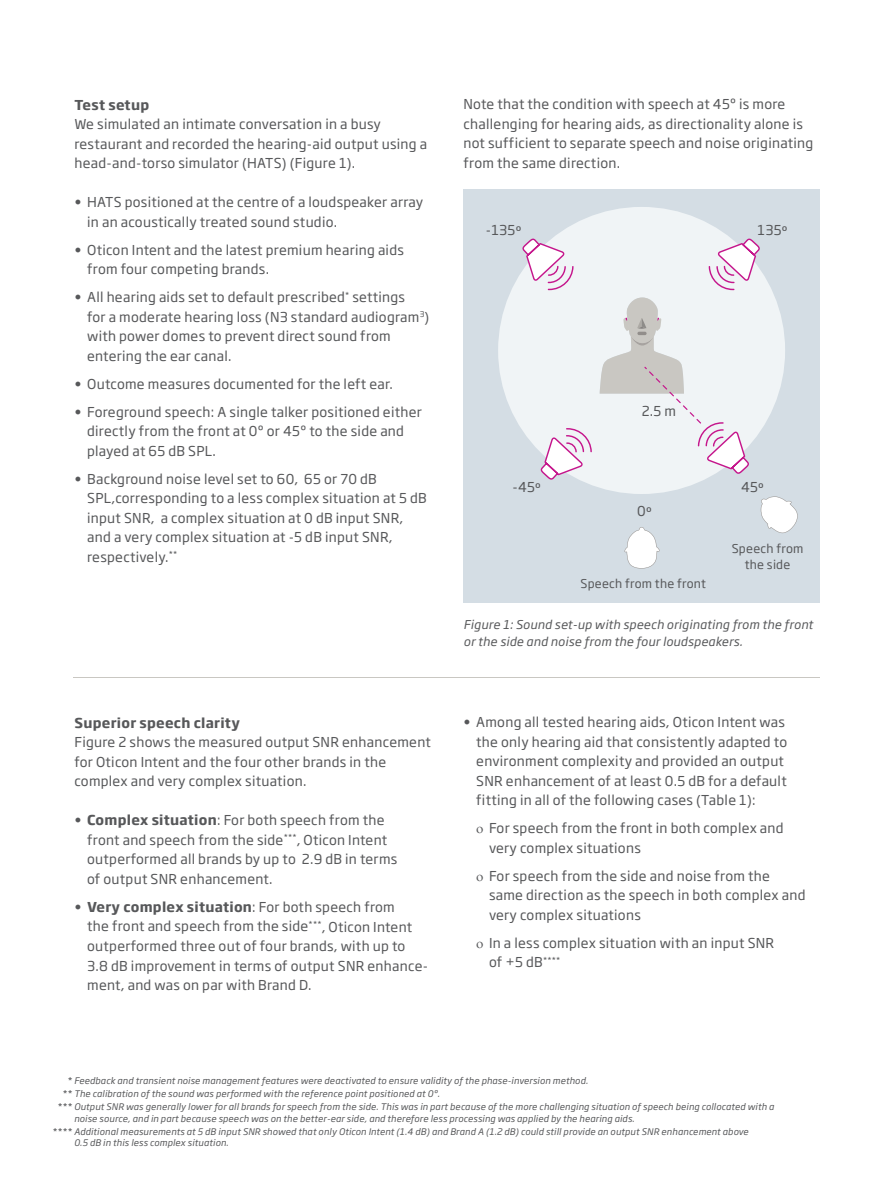
<style>
.page{position:relative;width:893px;height:1191px;background:#fff}
.page>*{position:absolute;margin:0;border:0;box-sizing:border-box;transform-origin:0 0}
.t1{font:13.5px/19.5px "Soho Gothic Pro";letter-spacing:.02em;color:#57585a}
.t2{font:700 13.5px "Soho Gothic Pro";letter-spacing:.02em;color:#57585a}
.t3{font:italic 12px/16.5px "Soho Gothic Pro";letter-spacing:.02em;color:#57585a}
.t4{font:12px/16.5px "Soho Gothic Pro";letter-spacing:.02em;color:#57585a;text-align:center}
.t5{font:italic 9px/13.5px "Soho Gothic Pro";letter-spacing:.02em;color:#57585a}
.s1{font-weight:700}
</style>
<div class="page">
<hr style="left:73px;top:677px;width:747px;height:1px;background:#c9c7c2">
<div style="left:463px;top:189px;width:357px;height:413px;background:#d4dde4"></div>
<svg style="left:498px;top:207px;width:287px;height:287px;fill:#f0f4f6"></svg>
<svg style="left:540px;top:428px;width:52px;height:52px;background:#ecdaea"></svg>
<svg style="left:600px;top:297px;width:149px;height:177px;background:#e8e8eb"></svg>
<svg style="left:522px;top:238px;width:52px;height:52px;background:#ecdaea"></svg>
<svg style="left:709px;top:238px;width:51px;height:52px;background:#ecdaea"></svg>
<svg style="left:761px;top:496px;width:37px;height:37px"></svg>
<svg style="left:624px;top:527px;width:35px;height:41px"></svg>
<p class="t2" style="left:74px;top:94px;width:76px">Test setup</p>
<p class="t1" style="left:74px;top:114px;width:354px">We simulated an intimate conversation in a busy restaurant and recorded the hearing-aid output using a head-and-torso simulator (HATS) (Figure 1).</p>
<p class="t1" style="left:87px;top:192px;width:338px;text-indent:-13px">• HATS positioned at the centre of a loudspeaker array in an acoustically treated sound studio.</p>
<p class="t1" style="left:87px;top:239px;width:318px;text-indent:-13px">• Oticon Intent and the latest premium hearing aids from four competing brands.</p>
<p class="t1" style="left:87px;top:287px;width:344px;text-indent:-13px">• All hearing aids set to default prescribed<sup>*</sup> settings<br>for a moderate hearing loss (N3 standard audiogram<sup>3</sup>) with power domes to prevent direct sound from entering the ear canal.</p>
<p class="t1" style="left:74px;top:373px;width:320px">• Outcome measures documented for the left ear.</p>
<p class="t1" style="left:87px;top:401px;width:336px;text-indent:-13px">• Foreground speech: A single talker positioned either directly from the front at 0º or 45º to the side and played at 65 dB SPL.</p>
<p class="t1" style="left:87px;top:468px;width:341px;text-indent:-13px">• Background noise level set to 60, 65 or 70 dB SPL,corresponding to a less complex situation at 5 dB input SNR, a complex situation at 0 dB input SNR, and a very complex situation at -5 dB input SNR, respectively.<sup>**</sup></p>
<p class="t2" style="left:74px;top:712px;width:167px">Superior speech clarity</p>
<p class="t1" style="left:74px;top:732px;width:358px">Figure 2 shows the measured output SNR enhancement for Oticon Intent and the four other brands in the complex and very complex situation.</p>
<p class="t1" style="left:87px;top:810px;width:312px;text-indent:-13px">• <span class="s1">Complex situation</span>: For both speech from the front and speech from the side<sup>***</sup>, Oticon Intent outperformed all brands by up to 2.9 dB in terms of output SNR enhancement.</p>
<p class="t1" style="left:87px;top:896px;width:342px;text-indent:-13px">• <span class="s1">Very complex situation</span>: For both speech from<br>the front and speech from the side<sup>***</sup>, Oticon Intent outperformed three out of four brands, with up to 3.8 dB improvement in terms of output SNR enhance&shy;ment, and was on par with Brand D.</p>
<p class="t1" style="left:463px;top:94px;width:351px">Note that the condition with speech at 45º is more challenging for hearing aids, as directionality alone is not sufficient to separate speech and noise originating from the same direction.</p>
<p class="t1" style="left:486px;top:219px;width:37px">-135o</p>
<p class="t1" style="left:757px;top:219px;width:31px">135o</p>
<p class="t1" style="left:642px;top:400px;width:36px">2.5 m</p>
<p class="t1" style="left:512px;top:476px;width:30px">-45o</p>
<p class="t1" style="left:741px;top:476px;width:24px">45o</p>
<p class="t1" style="left:637px;top:500px;width:16px">0o</p>
<p class="t4" style="left:580px;top:574px;width:127px">Speech from the front</p>
<p class="t4" style="left:732px;top:539px;width:73px">Speech from the side</p>
<p class="t3" style="left:463px;top:616px;width:351px">Figure 1: Sound set-up with speech originating from the front or the side and noise from the four loudspeakers.</p>
<p class="t1" style="left:476px;top:712px;width:312px;text-indent:-13px">• Among all tested hearing aids, Oticon Intent was the only hearing aid that consistently adapted to environment complexity and provided an output SNR enhancement of at least 0.5 dB for a default fitting in all of the following cases (Table 1):</p>
<p class="t1" style="left:489px;top:818px;width:296px">For speech from the front in both complex and very complex situations</p>
<p class="t1" style="left:489px;top:865px;width:318px">For speech from the side and noise from the same direction as the speech in both complex and very complex situations</p>
<p class="t1" style="left:489px;top:932px;width:287px">In a less complex situation with an input SNR of +5 dB<sup>****</sup></p>
<p class="t5" style="left:67px;top:1073px;width:522px">* Feedback and transient noise management features were deactivated to ensure validity of the phase-inversion method.</p>
<p class="t5" style="left:62px;top:1086px;width:379px">** The calibration of the sound was performed with the reference point positioned at 0º.</p>
<p class="t5" style="left:57px;top:1099px;width:718px">*** Output SNR was generally lower for all brands for speech from the side. This was in part because of the more challenging situation of speech being collocated with a</p>
<p class="t5" style="left:52px;top:1111px;width:698px;text-indent:22px">noise source, and in part because speech was on the better-ear side, and therefore less processing was applied by the hearing aids.<br>**** Additional measurements at 5 dB input SNR showed that only Oticon Intent (1.4 dB) and Brand A (1.2 dB) could still provide an output SNR enhancement above</p>
<p class="t5" style="left:74px;top:1135px;width:156px">0.5 dB in this less complex situation.</p>
</div>
